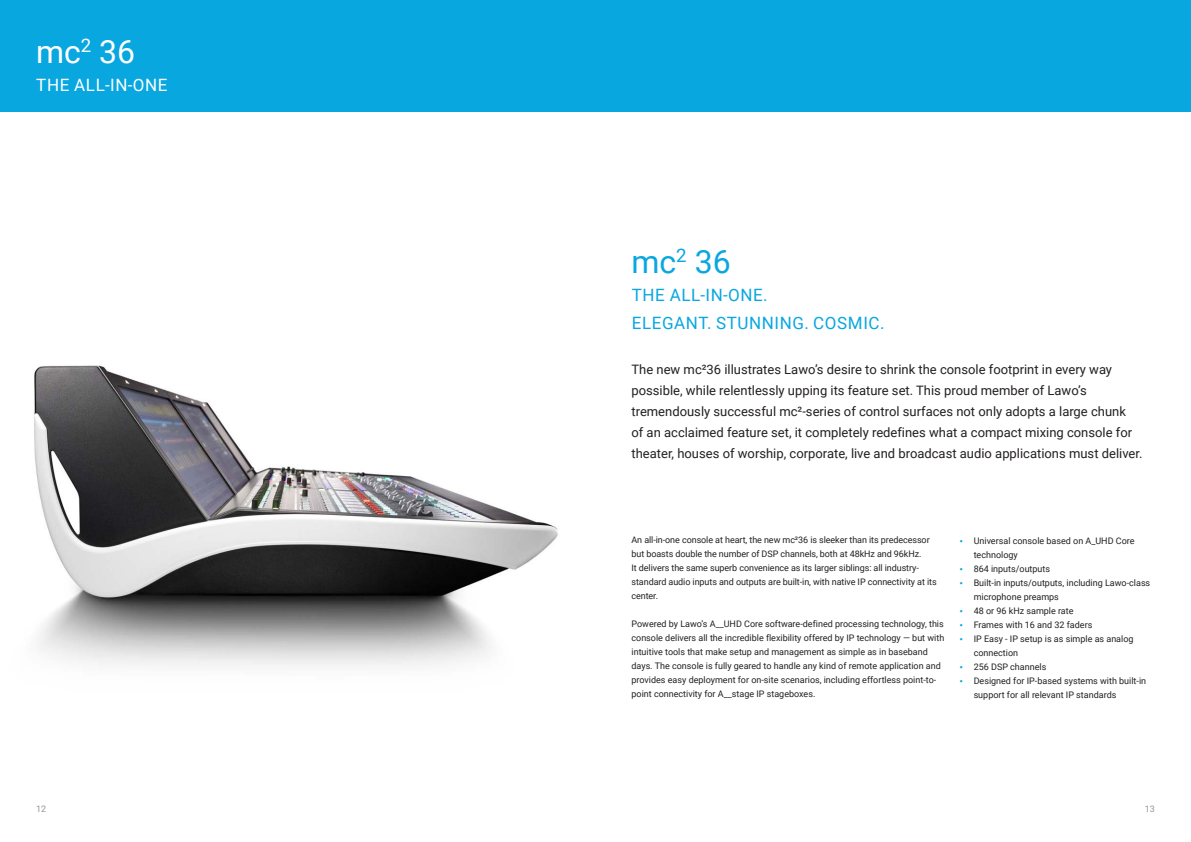
<style>
.page{position:relative;width:1191px;height:842px;background:#fff}
.page>*{position:absolute;margin:0;border:0;box-sizing:border-box;transform-origin:0 0}
._32_35_Light{font:32px "Roboto";color:#08a7e0}
.t1{font:32px "Roboto";color:#fff}
._17_28_Light_SC{font:17px/28px "Roboto";letter-spacing:.035em;color:#08a7e0}
._17_28_Light_SC-2{font:17px "Roboto";letter-spacing:.035em;color:#fff}
.Text_13_21{font:13px/21px "Roboto";color:#231f20}
.Text_9_14{font:9px/14px "Roboto";color:#231f20}
.t2{font:9px "Roboto";color:#939598}
.s1{font-family:"Myriad Pro";font-size:10.8px;color:#08a7e0}
</style>
<div class="page">
<img style="left:34px;top:365px;width:524px;height:301px">
<div style="left:0;top:0;width:1191px;height:112px;background:#08a7e0"></div>
<h1 class="t1" style="left:36px;top:29px;width:101px">mc<sup>2</sup> 36</h1>
<p class="_17_28_Light_SC-2" style="left:36px;top:73px;width:133px">THE ALL-IN-ONE</p>
<p class="_32_35_Light" style="left:631px;top:239px;width:101px">mc<sup>2</sup> 36</p>
<p class="_17_28_Light_SC" style="left:632px;top:280px;width:254px">THE ALL-IN-ONE.<br>ELEGANT. STUNNING. COSMIC.</p>
<p class="Text_13_21" style="left:631px;top:358px;width:512px">The new mc²36 illustrates Lawo’s desire to shrink the console footprint in every way possible, while relentlessly upping its feature set. This proud member of Lawo’s tremendously successful mc²-series of control surfaces not only adopts a large chunk<br>of an acclaimed feature set, it completely redefines what a compact mixing console for theater, houses of worship, corporate, live and broadcast audio applications must deliver.</p>
<p class="Text_9_14" style="left:631px;top:533px;width:307px">An all-in-one console at heart, the new mc²36 is sleeker than its predecessor but boasts double the number of DSP channels, both at 48kHz and 96kHz.<br>It delivers the same superb convenience as its larger siblings: all industry&shy;standard audio inputs and outputs are built-in, with native IP connectivity at its center.</p>
<p class="Text_9_14" style="left:631px;top:617px;width:314px">Powered by Lawo’s A__UHD Core software-defined processing technology, this console delivers all the incredible flexibility offered by IP technology — but with intuitive tools that make setup and management as simple as in baseband days. The console is fully geared to handle any kind of remote application and provides easy deployment for on-site scenarios, including effortless point-to&shy;point connectivity for A__stage IP stageboxes.</p>
<p class="Text_9_14" style="left:973px;top:533px;width:162px;text-indent:-14px"><span class="s1">•</span> Universal console based on A_UHD Core technology</p>
<p class="Text_9_14" style="left:959px;top:561px;width:92px"><span class="s1">•</span> 864 inputs/outputs</p>
<p class="Text_9_14" style="left:973px;top:575px;width:178px;text-indent:-14px"><span class="s1">•</span> Built-in inputs/outputs, including Lawo-class microphone preamps</p>
<p class="Text_9_14" style="left:959px;top:603px;width:115px"><span class="s1">•</span> 48 or 96 kHz sample rate</p>
<p class="Text_9_14" style="left:959px;top:617px;width:134px"><span class="s1">•</span> Frames with 16 and 32 faders</p>
<p class="Text_9_14" style="left:973px;top:631px;width:161px;text-indent:-14px"><span class="s1">•</span> IP Easy - IP setup is as simple as analog connection</p>
<p class="Text_9_14" style="left:959px;top:659px;width:88px"><span class="s1">•</span> 256 DSP channels</p>
<p class="Text_9_14" style="left:973px;top:673px;width:174px;text-indent:-14px"><span class="s1">•</span> Designed for IP-based systems with built-in support for all relevant IP standards</p>
<p class="t2" style="left:36px;top:802px;width:12px">12</p>
<p class="t2" style="left:1144px;top:802px;width:12px">13</p>
</div>
